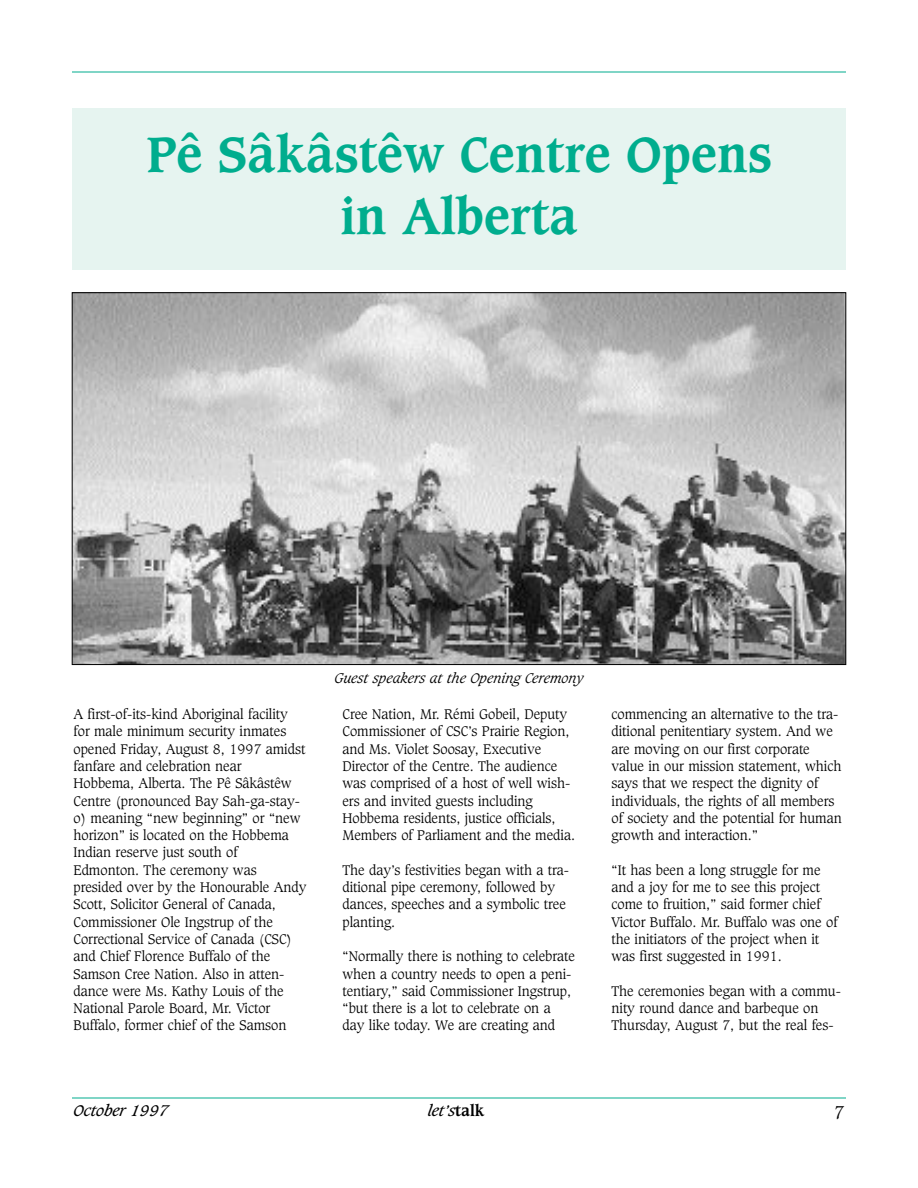
<style>
.page{position:relative;width:918px;height:1188px;background:#fff}
.page>*{position:absolute;margin:0;border:0;box-sizing:border-box;transform-origin:0 0}
.t1{font:700 48px/62.2px "Caxton";color:#00ad8e;text-align:center}
.t2{font:300 18px "Caxton";color:#000}
.t3{font:italic 15px "Caxton";color:#000}
.t4{font:300 13.5px/17.2px "Caxton";color:#000}
.t5{font:italic 300 13.5px "Caxton";color:#000}
.s1{font-weight:700;font-style:normal}
</style>
<div class="page">
<hr style="left:72px;top:1098px;width:774px;height:1px;background:#00ad8e">
<hr style="left:72px;top:72px;width:774px;height:1px;background:#00ad8e">
<img style="left:74px;top:294px;width:770px;height:369px">
<div style="left:72px;top:108px;width:774px;height:162px;background:#e6f4f0"></div>
<h1 class="t1" style="left:146px;top:127px;width:627px">Pê Sâkâstêw Centre Opens in Alberta</h1>
<p class="t5" style="left:335px;top:672px;width:251px">Guest speakers at the Opening Ceremony</p>
<p class="t4" style="left:74px;top:707px;width:234px">A first-of-its-kind Aboriginal facility for male minimum security inmates opened Friday, August 8, 1997 amidst fanfare and celebration near<br>Hobbema, Alberta. The Pê Sâkâstêw Centre (pronounced Bay Sah-ga-stay&shy;o) meaning “new beginning” or “new horizon” is located on the Hobbema Indian reserve just south of Edmonton. The ceremony was presided over by the Honourable Andy Scott, Solicitor General of Canada, Commissioner Ole Ingstrup of the Correctional Service of Canada (CSC) and Chief Florence Buffalo of the Samson Cree Nation. Also in atten&shy;dance were Ms. Kathy Louis of the National Parole Board, Mr. Victor Buffalo, former chief of the Samson</p>
<p class="t4" style="left:342px;top:707px;width:234px">Cree Nation, Mr. Rémi Gobeil, Deputy Commissioner of CSC’s Prairie Region, and Ms. Violet Soosay, Executive Director of the Centre. The audience was comprised of a host of well wish&shy;ers and invited guests including Hobbema residents, justice officials, Members of Parliament and the media.</p>
<p class="t4" style="left:342px;top:862px;width:228px">The day’s festivities began with a tra&shy;ditional pipe ceremony, followed by dances, speeches and a symbolic tree planting.</p>
<p class="t4" style="left:342px;top:949px;width:234px">“Normally there is nothing to celebrate when a country needs to open a peni&shy;tentiary,” said Commissioner Ingstrup, “but there is a lot to celebrate on a day like today. We are creating and</p>
<p class="t4" style="left:612px;top:707px;width:232px">commencing an alternative to the tra&shy;ditional penitentiary system. And we are moving on our first corporate value in our mission statement, which says that we respect the dignity of individuals, the rights of all members of society and the potential for human growth and interaction.”</p>
<p class="t4" style="left:612px;top:862px;width:228px">“It has been a long struggle for me and a joy for me to see this project come to fruition,” said former chief Victor Buffalo. Mr. Buffalo was one of the initiators of the project when it was first suggested in 1991.</p>
<p class="t4" style="left:612px;top:983px;width:231px">The ceremonies began with a commu&shy;nity round dance and barbeque on<br>Thursday, August 7, but the real fes-</p>
<p class="t3" style="left:74px;top:1104px;width:96px">October 1997</p>
<p class="t3" style="left:428px;top:1104px;width:58px">let’s<span class="s1">talk</span></p>
<h2 class="t2" style="left:834px;top:1104px;width:12px">7</h2>
</div>
